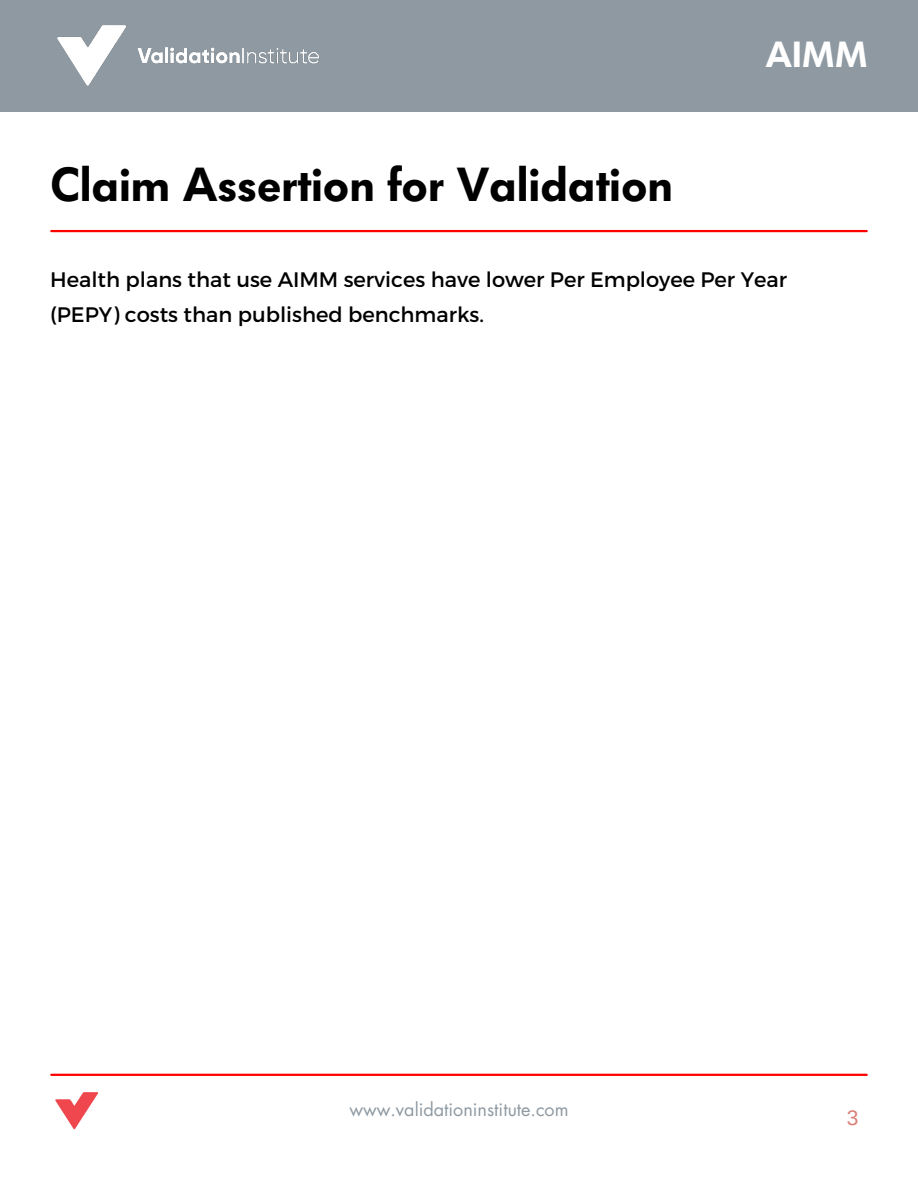
<style>
.page{position:relative;width:918px;height:1188px;background:#fff}
.page>*{position:absolute;margin:0;border:0;box-sizing:border-box;transform-origin:0 0}
.t1{font:600 47.25px "Futura BQ";color:#000}
.t2{font:600 36px "Futura BQ";color:#fff}
.t3{font:21px/34.8px "Montserrat";color:#000}
.t4{font:21px "Arimo";color:#d97f76}
.t5{font:18px "Futura LT";color:#8e99a2}
</style>
<div class="page">
<div style="left:0;top:0;width:918px;height:112px;background:#8e99a2"></div>
<img style="left:57px;top:25px;width:262px;height:61px">
<hr style="left:51px;top:1074px;width:816px;height:2px;background:#f00">
<img style="left:55px;top:1092px;width:44px;height:38px">
<hr style="left:51px;top:230px;width:816px;height:2px;background:#f00">
<h3 class="t1" style="left:50px;top:157px;width:625px">Claim Assertion for Validation</h3>
<p class="t2" style="left:766px;top:33px;width:104px">AIMM</p>
<h1 class="t3" style="left:50px;top:261px;width:738px">Health plans that use AIMM services have lower Per Employee Per Year (PEPY) costs than published benchmarks.</h1>
<p class="t5" style="left:349px;top:1098px;width:221px">www.validationinstitute.com</p>
<p class="t4" style="left:847px;top:1106px;width:13px">3</p>
</div>
